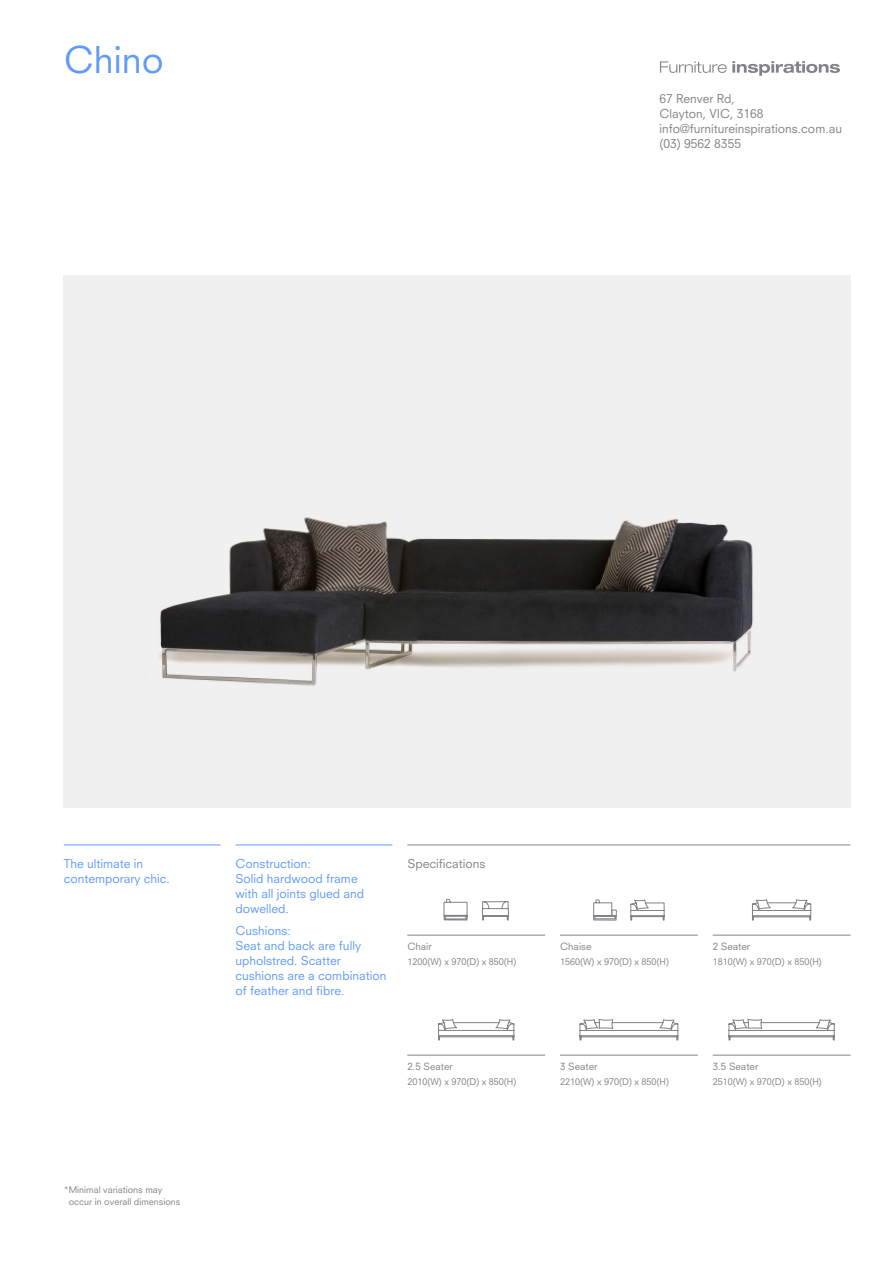
<style>
.page{position:relative;width:893px;height:1263px;background:#fff}
.page>*{position:absolute;margin:0;border:0;box-sizing:border-box;transform-origin:0 0}
.Name{font:36px "Neuzeit SLT Std";color:#609afa}
.Description_Cushions{font:12px/15px "Neuzeit SLT Std";color:#609afa}
.t1{font:12px/15px "Neuzeit SLT Std";color:#808285}
.Description_Construc{font:12px/15px "Neuzeit SLT Std";color:#609afa}
.Description_About{font:12px/15px "Neuzeit SLT Std";color:#609afa}
.Drawings_Rule_Above{font:9.75px "Neuzeit SLT Std";color:#808285}
.Drawings_Second_line{font:9px/12px "Neuzeit SLT Std";color:#808285}
</style>
<div class="page">
<hr style="left:407px;top:845px;width:443px;height:1px;background:#808285">
<svg style="left:660px;top:61px;width:180px;height:15px"></svg>
<img style="left:64px;top:275px;width:786px;height:532px">
<hr style="left:407px;top:1055px;width:138px;height:1px;background:#808285">
<hr style="left:560px;top:1055px;width:138px;height:1px;background:#808285">
<hr style="left:713px;top:1055px;width:137px;height:1px;background:#808285">
<hr style="left:713px;top:935px;width:137px;height:1px;background:#808285">
<hr style="left:560px;top:935px;width:138px;height:1px;background:#808285">
<hr style="left:407px;top:935px;width:138px;height:1px;background:#808285">
<hr style="left:236px;top:845px;width:156px;height:1px;background:#609afa">
<hr style="left:64px;top:845px;width:157px;height:1px;background:#609afa">
<svg style="left:444px;top:899px;width:23px;height:21px"></svg>
<svg style="left:482px;top:901px;width:27px;height:19px"></svg>
<svg style="left:593px;top:899px;width:24px;height:21px"></svg>
<svg style="left:630px;top:899px;width:34px;height:21px"></svg>
<svg style="left:752px;top:899px;width:59px;height:21px"></svg>
<svg style="left:438px;top:1019px;width:76px;height:21px"></svg>
<svg style="left:579px;top:1019px;width:99px;height:21px"></svg>
<svg style="left:728px;top:1019px;width:107px;height:21px"></svg>
<p class="Name" style="left:64px;top:37px;width:102px">Chino</p>
<h2 class="t1" style="left:660px;top:90px;width:184px">67 Renver Rd,<br>Clayton, VIC, 3168 info@furnitureinspirations.com.au (03) 9562 8355</h2>
<p class="Description_About" style="left:64px;top:855px;width:108px">The ultimate in contemporary chic.</p>
<p class="Drawings_Second_line" style="left:69px;top:1184px;width:113px;text-indent:-5px">*Minimal variations may occur in overall dimensions</p>
<p class="Description_Construc" style="left:236px;top:855px;width:130px">Construction:<br>Solid hardwood frame with all joints glued and dowelled.</p>
<p class="Description_Cushions" style="left:236px;top:923px;width:152px">Cushions:<br>Seat and back are fully upholstred. Scatter cushions are a combination of feather and fibre.</p>
<h2 class="t1" style="left:407px;top:855px;width:80px">Specifications</h2>
<p class="Drawings_Rule_Above" style="left:407px;top:940px;width:26px">Chair</p>
<p class="Drawings_Second_line" style="left:407px;top:956px;width:111px">1200(W) x 970(D) x 850(H)</p>
<p class="Drawings_Rule_Above" style="left:407px;top:1060px;width:47px">2.5 Seater</p>
<p class="Drawings_Second_line" style="left:407px;top:1076px;width:111px">2010(W) x 970(D) x 850(H)</p>
<p class="Drawings_Rule_Above" style="left:560px;top:940px;width:33px">Chaise</p>
<p class="Drawings_Second_line" style="left:560px;top:956px;width:111px">1560(W) x 970(D) x 850(H)</p>
<p class="Drawings_Rule_Above" style="left:560px;top:1060px;width:39px">3 Seater</p>
<p class="Drawings_Second_line" style="left:560px;top:1076px;width:111px">2210(W) x 970(D) x 850(H)</p>
<p class="Drawings_Rule_Above" style="left:713px;top:940px;width:39px">2 Seater</p>
<p class="Drawings_Second_line" style="left:713px;top:956px;width:111px">1810(W) x 970(D) x 850(H)</p>
<p class="Drawings_Rule_Above" style="left:713px;top:1060px;width:47px">3.5 Seater</p>
<p class="Drawings_Second_line" style="left:713px;top:1076px;width:111px">2510(W) x 970(D) x 850(H)</p>
</div>
